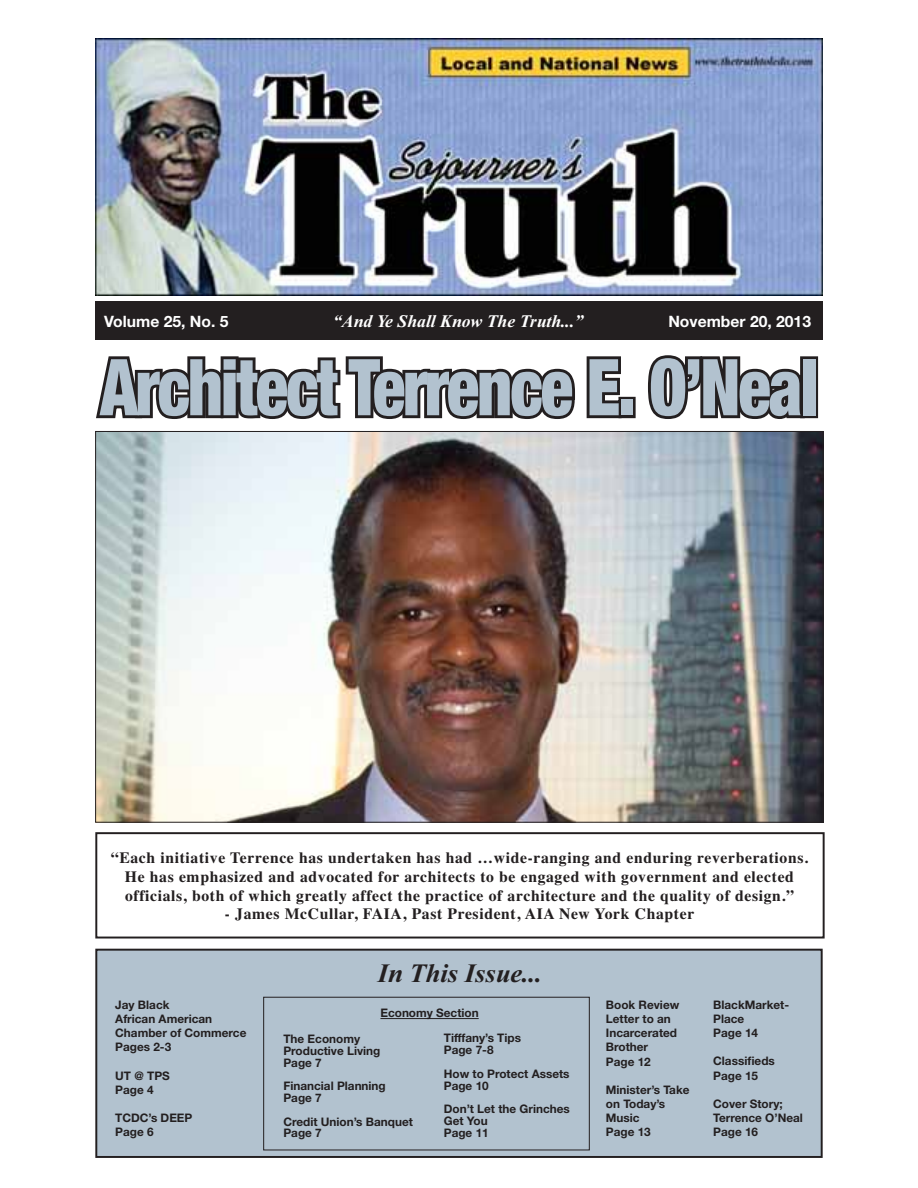
<style>
.page{position:relative;width:918px;height:1188px;background:#fff}
.page>*{position:absolute;margin:0;border:0;box-sizing:border-box;transform-origin:0 0}
.t1{font:900 condensed 78.45px "Helvetica Neue";letter-spacing:-.03em;color:#b2c2cf;scale:.86 1}
.t2{font:italic 700 26.55px "Times New Roman";color:#231f20}
.t3{font:italic 700 17.7px "Times New Roman";color:#fff}
.t4{font:700 15.75px/18.9px "Times";letter-spacing:.04em;color:#231f20;text-align:center}
.t5{font:700 15.75px "Helvetica Neue";color:#fff}
.t6{font:700 11.7px/14.1px "Helvetica Neue";color:#231f20}
</style>
<div class="page">
<div style="left:96px;top:950px;width:726px;height:207px;background:#b2c2cf"></div>
<div style="left:95px;top:949px;width:728px;height:209px;border:2px solid #231f20"></div>
<div style="left:95px;top:301px;width:728px;height:39px;background:#231f20"></div>
<svg style="left:96px;top:356px;width:540px;height:63px"></svg>
<svg style="left:648px;top:355px;width:171px;height:64px"></svg>
<img style="left:95px;top:38px;width:728px;height:257px">
<div style="left:95px;top:832px;width:730px;height:107px;border:2px solid #231f20"></div>
<hr style="left:380px;top:1018px;width:99px;height:1px;background:#231f20">
<div style="left:264px;top:997px;width:325px;height:153px;border:1px solid #231f20"></div>
<img style="left:97px;top:433px;width:724px;height:388px">
<h3 class="t5" style="left:104px;top:316px;width:126px">Volume 25, No. 5</h3>
<h3 class="t3" style="left:333px;top:316px;width:252px">“And Ye Shall Know The Truth...”</h3>
<h3 class="t5" style="left:668px;top:316px;width:144px">November 20, 2013</h3>
<h1 class="t1" style="left:100px;top:342px;width:836px">Architect Terrence E. O’Neal</h1>
<p class="t4" style="left:111px;top:850px;width:699px">“Each initiative Terrence has undertaken has had …wide-ranging and enduring reverberations.<br>He has emphasized and advocated for architects to be engaged with government and elected officials, both of which greatly affect the practice of architecture and the quality of design.”</p>
<h3 class="t4" style="left:225px;top:906px;width:471px">- James McCullar, FAIA, Past President, AIA New York Chapter</h3>
<p class="t6" style="left:115px;top:999px;width:133px">Jay Black<br>African American<br>Chamber of Commerce<br>Pages 2-3</p>
<p class="t6" style="left:115px;top:1069px;width:56px">UT @ TPS<br>Page 4</p>
<p class="t6" style="left:115px;top:1112px;width:79px">TCDC’s DEEP<br>Page 6</p>
<h2 class="t2" style="left:378px;top:964px;width:166px">In This Issue...</h2>
<p class="t6" style="left:380px;top:1007px;width:100px">Economy Section</p>
<p class="t6" style="left:283px;top:1034px;width:99px;line-height:11.7px">The Economy<br>Productive Living<br>Page 7</p>
<p class="t6" style="left:283px;top:1081px;width:104px;line-height:11.7px">Financial Planning<br>Page 7</p>
<p class="t6" style="left:283px;top:1117px;width:131px;line-height:11.7px">Credit Union’s Banquet<br>Page 7</p>
<p class="t6" style="left:444px;top:1034px;width:79px;line-height:11.7px">Tifffany’s Tips<br>Page 7-8</p>
<p class="t6" style="left:444px;top:1069px;width:127px;line-height:11.7px">How to Protect Assets<br>Page 10</p>
<p class="t6" style="left:444px;top:1104px;width:128px;line-height:11.7px">Don’t Let the Grinches<br>Get You<br>Page 11</p>
<p class="t6" style="left:606px;top:999px;width:75px">Book Review<br>Letter to an<br>Incarcerated<br>Brother<br>Page 12</p>
<p class="t6" style="left:606px;top:1084px;width:85px">Minister’s Take on Today’s<br>Music<br>Page 13</p>
<p class="t6" style="left:713px;top:999px;width:78px">BlackMarket-<br>Place<br>Page 14</p>
<p class="t6" style="left:713px;top:1055px;width:63px">Classifieds<br>Page 15</p>
<p class="t6" style="left:713px;top:1098px;width:91px">Cover Story;<br>Terrence O’Neal<br>Page 16</p>
</div>
